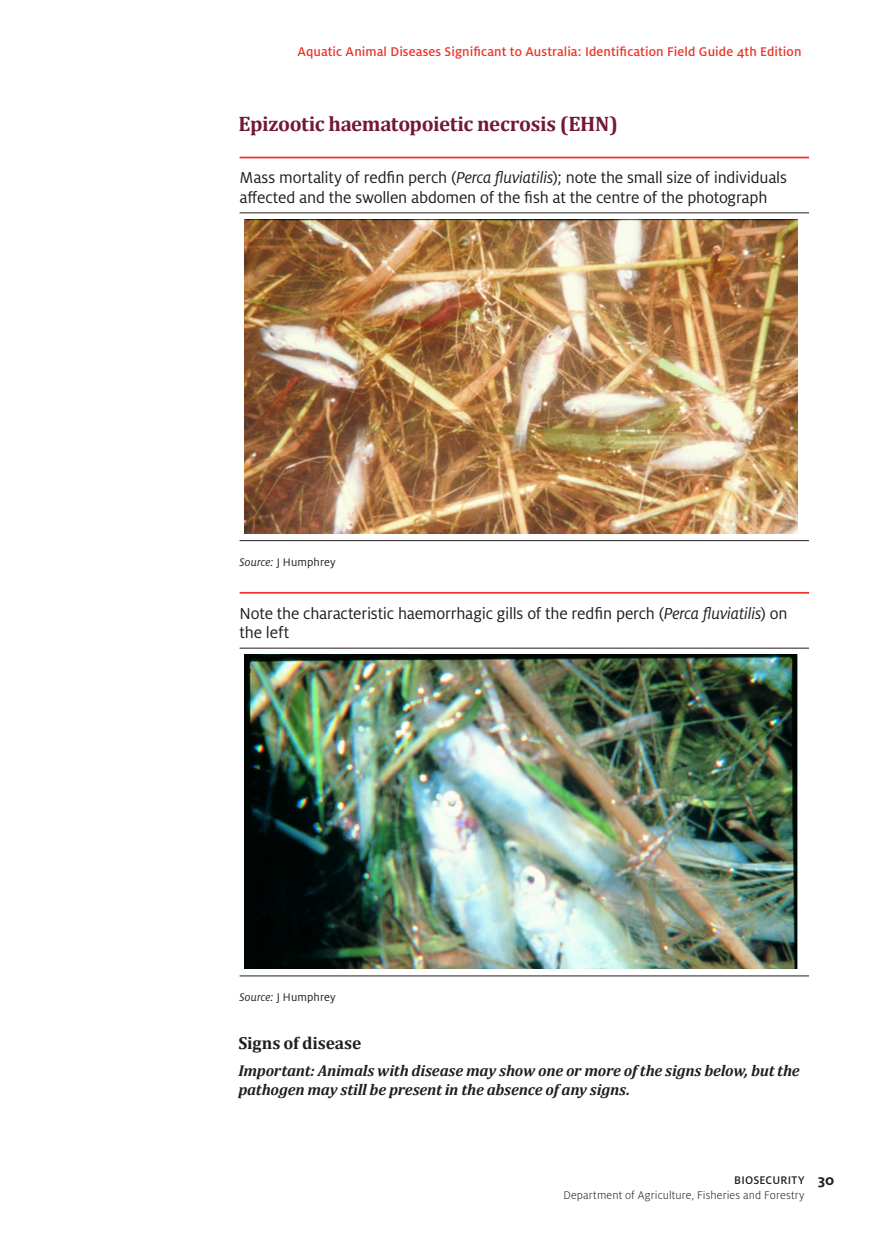
<style>
.page{position:relative;width:874px;height:1241px;background:#fff}
.page>*{position:absolute;margin:0;border:0;box-sizing:border-box;transform-origin:0 0}
.Sub_Heading_2{font:700 21px "Cambria";letter-spacing:-.02em;color:#721935}
.t1{font:17.5px/19.2px "Milo Pro";letter-spacing:-.015em;color:#231f20}
.Sub_Heading_3{font:700 17.5px "Cambria";letter-spacing:-.005em;color:#231f20}
.body_italic_bold{font:italic 700 15.75px/19.2px "Cambria";letter-spacing:-.015em;color:#231f20}
.t2{font:500 14px "Milo Pro";letter-spacing:.005em;color:#ee3529}
.t3{font:300 12.25px/14.7px "Milo Pro";letter-spacing:.01em;color:#231f20}
.t4{font:12.25px "Milo Pro";letter-spacing:.01em;color:#231f20}
.s1{font-style:italic}
.s2{font-weight:500}
.s3{font-weight:700;font-size:15.75px}
</style>
<div class="page">
<hr style="left:239px;top:157px;width:569px;height:1px;background:#ee3529">
<hr style="left:239px;top:212px;width:569px;height:1px;background:#231f20">
<hr style="left:239px;top:540px;width:569px;height:1px;background:#231f20">
<img style="left:244px;top:219px;width:553px;height:314px">
<hr style="left:239px;top:592px;width:569px;height:1px;background:#ee3529">
<hr style="left:239px;top:647px;width:569px;height:1px;background:#231f20">
<hr style="left:239px;top:975px;width:569px;height:1px;background:#231f20">
<img style="left:244px;top:654px;width:553px;height:314px">
<p class="t2" style="left:297px;top:44px;width:505px">Aquatic Animal Diseases Significant to Australia: Identification Field Guide 4th Edition</p>
<p class="Sub_Heading_2" style="left:238px;top:108px;width:381px">Epizootic haematopoietic necrosis (EHN)</p>
<p class="t1" style="left:239px;top:168px;width:548px">Mass mortality of redfin perch (<span class="s1">Perca fluviatilis</span>); note the small size of individuals affected and the swollen abdomen of the fish at the centre of the photograph</p>
<p class="t4" style="left:239px;top:555px;width:98px"><span class="s1">Source:</span> J Humphrey</p>
<p class="t1" style="left:239px;top:603px;width:549px">Note the characteristic haemorrhagic gills of the redfin perch (<span class="s1">Perca fluviatilis</span>) on the left</p>
<p class="t4" style="left:239px;top:990px;width:98px"><span class="s1">Source:</span> J Humphrey</p>
<p class="Sub_Heading_3" style="left:238px;top:1030px;width:124px">Signs of disease</p>
<p class="body_italic_bold" style="left:238px;top:1059px;width:562px">Important: Animals with disease may show one or more of the signs below, but the pathogen may still be present in the absence of any signs.</p>
<p class="t3" style="left:563px;top:1173px;width:272px;text-indent:171px"><span class="s2">BIOSECURITY</span> <span class="s3">30<br></span>Department of Agriculture, Fisheries and Forestry</p>
</div>
